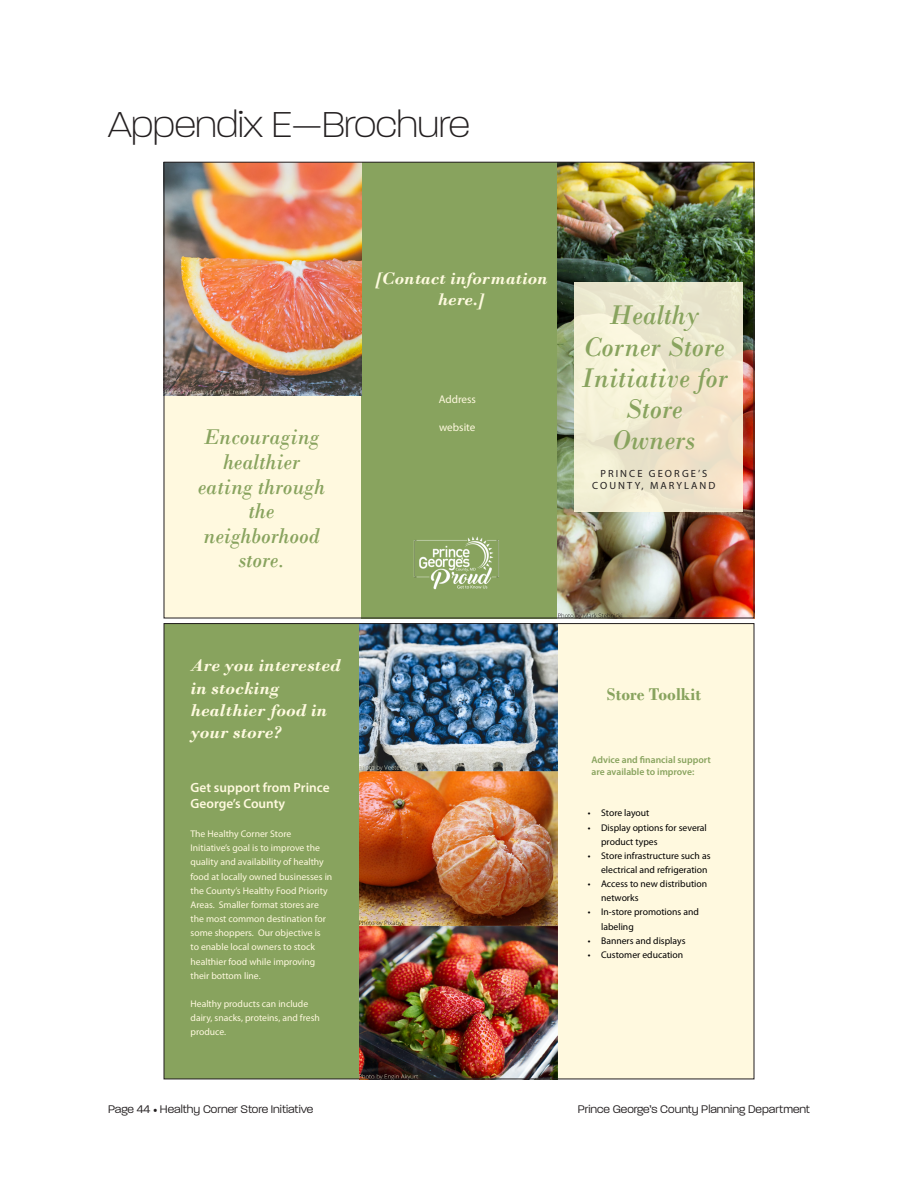
<style>
.page{position:relative;width:918px;height:1188px;background:#fff}
.page>*{position:absolute;margin:0;border:0;box-sizing:border-box;transform-origin:0 0}
.Heading_1{font:200 39px "Paralucent";color:#231f20}
.t1{font:italic 28.35px/31.3px "Bodoni";color:#88a35e;text-align:center}
.t2{font:italic 22.35px/24.6px "Bodoni";color:#88a35e;text-align:center}
.t3{font:italic 700 17.85px/22.4px "Bodoni";color:#fefadf}
.t4{font:700 17.85px "Bodoni";color:#88a35e}
.t5{font:italic 700 17.55px/20.9px "Bodoni";color:#fefadf;text-align:center}
.t6{font:600 13.35px/16px "Myriad Pro";color:#fff9df}
.t7{font:300 12px "Paralucent";color:#231f20}
.t8{font:11.25px "Myriad Pro";color:#fff9df}
.t9{font:10.5px/12px "Myriad Pro";letter-spacing:.2em;color:#231f20;text-align:center}
.t10{font:9.75px/14.1px "Myriad Pro";color:#fff9df}
.t11{font:9.75px/14.1px "Myriad Pro";color:#000}
.t12{font:600 9.75px/11.6px "Myriad Pro";color:#88a35e}
.s1{font-family:"Kepler Std";font-weight:700}
</style>
<div class="page">
<div style="left:164px;top:624px;width:195px;height:455px;background:#88a35e"></div>
<div style="left:558px;top:623px;width:196px;height:456px;background:#fff9df"></div>
<img style="left:359px;top:625px;width:199px;height:452px">
<img style="left:557px;top:164px;width:195px;height:452px">
<div style="left:164px;top:395px;width:197px;height:223px;background:#fff9df"></div>
<div style="left:574px;top:282px;width:169px;height:229px;background:linear-gradient(to right,#f2f1d7,#efe2c8)"></div>
<div style="left:361px;top:162px;width:196px;height:456px;background:#88a35e"></div>
<img style="left:166px;top:164px;width:195px;height:231px">
<img style="left:413px;top:536px;width:86px;height:54px">
<p class="Heading_1" style="left:108px;top:102px;width:363px">Appendix E—Brochure</p>
<p class="t5" style="left:375px;top:268px;width:174px">[Contact information here.]</p>
<p class="t1" style="left:580px;top:299px;width:149px">Healthy<br>Corner Store<br>Initiative for<br>Store</p>
<p class="t8" style="left:439px;top:392px;width:39px">Address</p>
<p class="t8" style="left:439px;top:420px;width:38px">website</p>
<p class="t2" style="left:204px;top:425px;width:117px">Encouraging</p>
<p class="t1" style="left:612px;top:424px;width:84px">Owners</p>
<p class="t2" style="left:198px;top:449px;width:129px">healthier eating through the neighborhood store.</p>
<p class="t9" style="left:592px;top:468px;width:125px">PRINCE GEORGE’S<br>COUNTY, MARYLAND</p>
<p class="t3" style="left:191px;top:654px;width:152px">Are you interested in stocking healthier food in your store?</p>
<p class="t6" style="left:191px;top:779px;width:141px">Get support from Prince<br>George’s County</p>
<p class="t10" style="left:191px;top:827px;width:143px">The Healthy Corner Store<br>Initiative’s goal is to improve the quality and availability of healthy food at locally owned businesses in the County’s Healthy Food Priority<br>Areas. Smaller format stores are the most common destination for some shoppers. Our objective is<br>to enable local owners to stock healthier food while improving their bottom line.</p>
<p class="t10" style="left:191px;top:996px;width:131px">Healthy products can include dairy, snacks, proteins, and fresh produce.</p>
<p class="t4" style="left:607px;top:684px;width:96px">Store Toolkit</p>
<p class="t12" style="left:592px;top:754px;width:121px">Advice and financial support are available to improve:</p>
<p class="t11" style="left:588px;top:806px;width:63px">• Store layout</p>
<p class="t11" style="left:601px;top:820px;width:107px;text-indent:-13px">• Display options for several product types</p>
<p class="t11" style="left:601px;top:848px;width:111px;text-indent:-13px">• Store infrastructure such as electrical and refrigeration</p>
<p class="t11" style="left:601px;top:877px;width:108px;text-indent:-13px">• Access to new distribution networks</p>
<p class="t11" style="left:601px;top:905px;width:99px;text-indent:-13px">• In-store promotions and labeling</p>
<p class="t11" style="left:588px;top:933px;width:99px">• Banners and displays</p>
<p class="t11" style="left:588px;top:947px;width:97px">• Customer education</p>
<p class="t7" style="left:108px;top:1102px;width:207px">Page 44 <span class="s1">•</span> Healthy Corner Store Initiative</p>
<p class="t7" style="left:578px;top:1102px;width:234px">Prince George’s County Planning Department</p>
</div>
